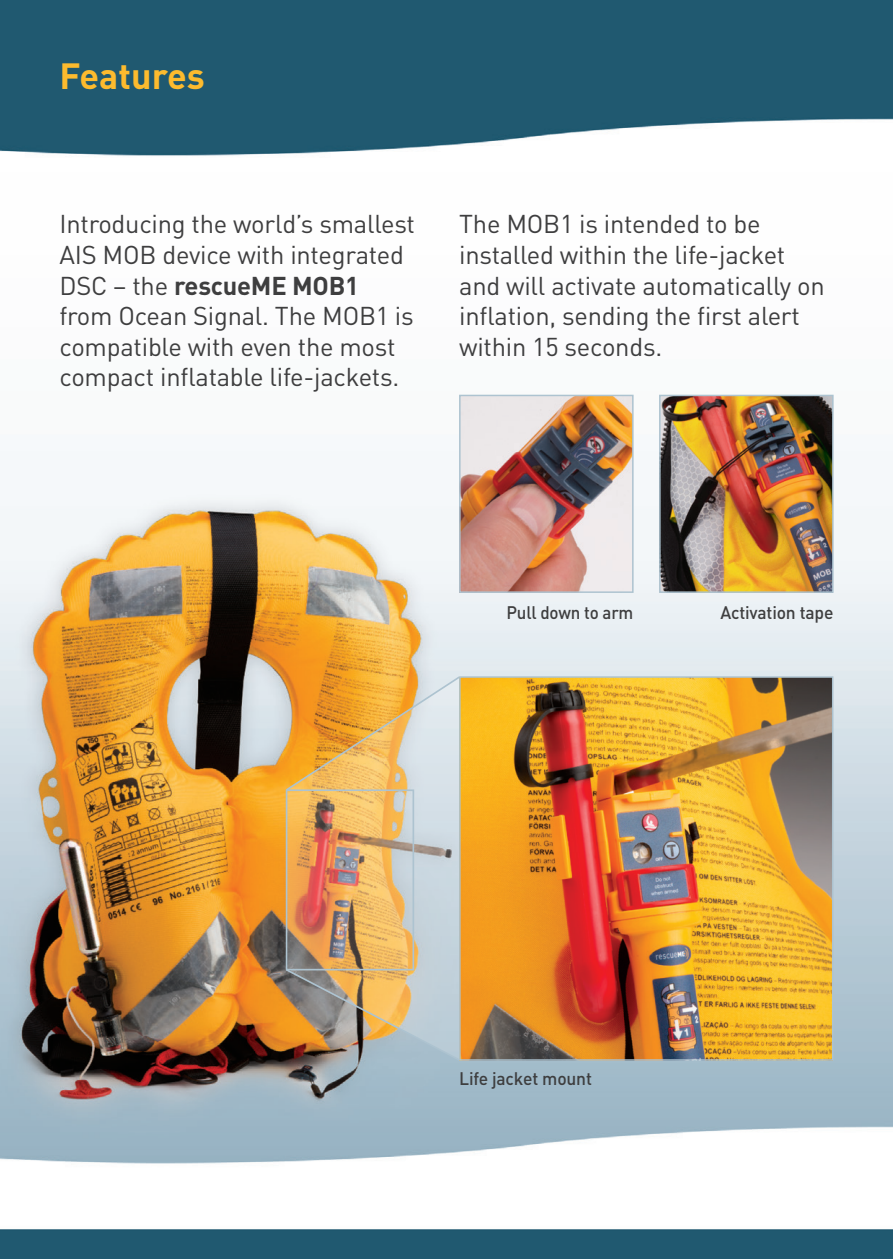
<style>
.page{position:relative;width:893px;height:1259px;background:#fff}
.page>*{position:absolute;margin:0;border:0;box-sizing:border-box;transform-origin:0 0}
.t1{font:700 36px "DIN";color:#fdbb2e}
.t2{font:25.5px/30.6px "DIN";letter-spacing:-.01em;color:#3e3e3f}
.t3{font:500 18px "DIN";letter-spacing:-.01em;color:#3e3e3f}
.t4{font:500 18px "DIN";letter-spacing:-.01em;color:#3e3e3f;scale:.94 1}
.s1{font-weight:700}
</style>
<div class="page">
<img style="left:0;top:0;width:893px;height:1259px">
<img style="left:662px;top:398px;width:169px;height:192px">
<div style="left:659px;top:395px;width:175px;height:198px;border:2px solid #adc3d0"></div>
<img style="left:289px;top:792px;width:170px;height:175px">
<svg style="left:284px;top:675px;width:178px;height:117px;background:#e8ba73"></svg>
<img style="left:462px;top:679px;width:368px;height:378px">
<div style="left:459px;top:676px;width:374px;height:384px;border:2px solid #adc3d0"></div>
<img style="left:462px;top:398px;width:169px;height:192px">
<div style="left:459px;top:395px;width:175px;height:198px;border:2px solid #adc3d0"></div>
<img style="left:885px;top:834px;width:8px;height:379px">
<svg style="left:284px;top:967px;width:178px;height:95px;background:#b7a88d"></svg>
<div style="left:286px;top:789px;width:128px;height:181px;border:2px solid #adc3d0"></div>
<p class="t1" style="left:60px;top:52px;width:147px">Features</p>
<p class="t2" style="left:60px;top:208px;width:357px">Introducing the world’s smallest<br>AIS MOB device with integrated<br>DSC – the <span class="s1">rescueME MOB1 </span>from Ocean Signal. The MOB1 is compatible with even the most compact inflatable life-jackets.</p>
<p class="t2" style="left:459px;top:208px;width:367px">The MOB1 is intended to be installed within the life-jacket and will activate automatically on inflation, sending the first alert within 15 seconds.</p>
<p class="t4" style="left:506px;top:600px;width:137px">Pull down to arm</p>
<p class="t3" style="left:720px;top:600px;width:115px">Activation tape</p>
<p class="t3" style="left:459px;top:1067px;width:134px">Life jacket mount</p>
</div>
